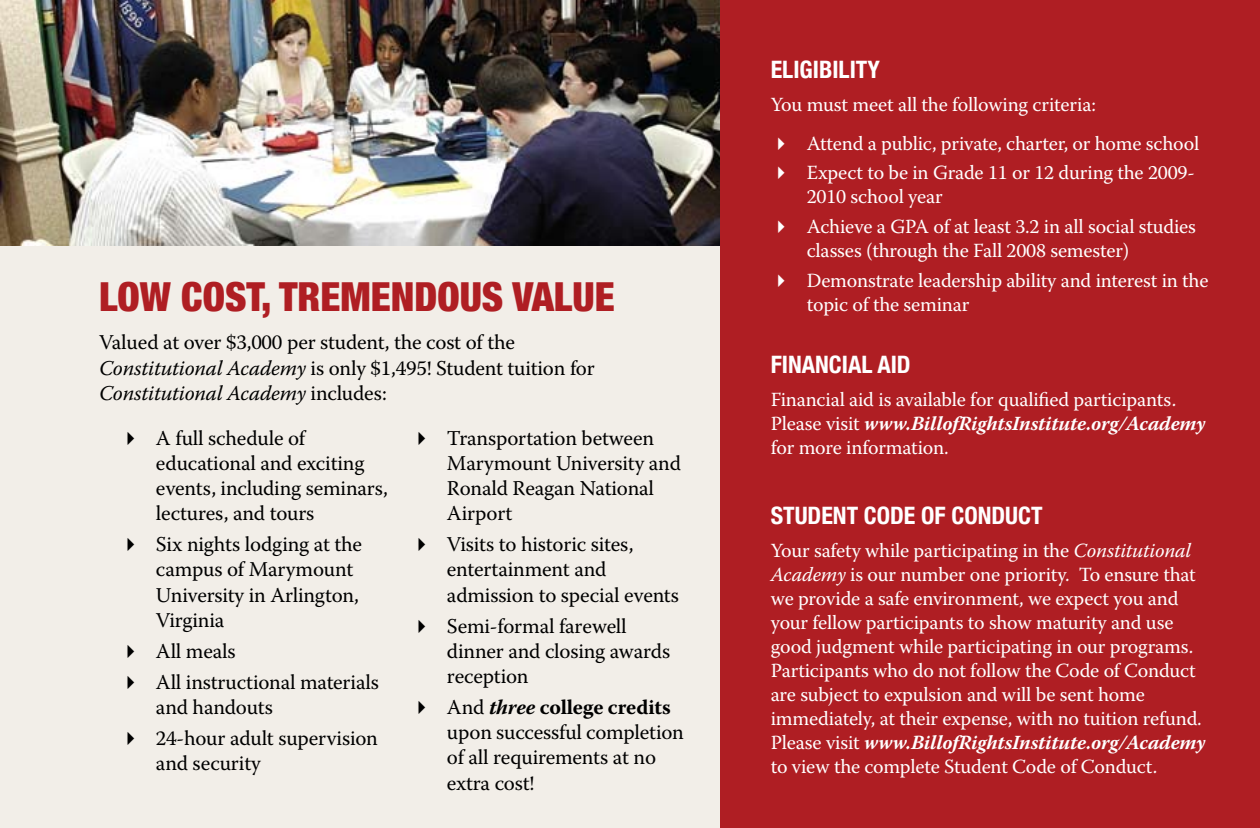
<style>
.page{position:relative;width:1260px;height:828px;background:#f2eee8}
.page>*{position:absolute;margin:0;border:0;box-sizing:border-box;transform-origin:0 0}
.t1{font:900 condensed 40px "Helvetica Neue";color:#af1e23}
.t2{font:700 condensed 24px "Helvetica Neue";color:#fff}
.t3{font:21px/25.2px "Warnock Pro";letter-spacing:-.01em;color:#000}
.t4{font:20px/24px "Warnock Pro";letter-spacing:-.01em;color:#fff}
.s1{font-style:italic}
.s2{font-weight:700;font-style:italic}
.s3{font-weight:700}
</style>
<div class="page">
<img style="left:0;top:0;width:720px;height:245px">
<div style="left:720px;top:0;width:540px;height:828px;background:#af1e23"></div>
<h1 class="t1" style="left:99px;top:272px;width:517px">LOW COST, TREMENDOUS VALUE</h1>
<p class="t3" style="left:99px;top:330px;width:497px">Valued at over $3,000 per student, the cost of the<br><span class="s1">Constitutional Academy</span> is only $1,495! Student tuition for<br><span class="s1">Constitutional Academy</span> includes:</p>
<p class="t3" style="left:156px;top:425px;width:233px">A full schedule of educational and exciting events, including seminars, lectures, and tours</p>
<p class="t3" style="left:156px;top:531px;width:208px">Six nights lodging at the campus of Marymount<br>University in Arlington,<br>Virginia</p>
<p class="t3" style="left:156px;top:635px;width:225px;line-height:31px">All meals<br>All instructional materials</p>
<p class="t3" style="left:156px;top:691px;width:223px;line-height:31px">and handouts<br>24-hour adult supervision</p>
<p class="t3" style="left:156px;top:750px;width:106px">and security</p>
<p class="t3" style="left:447px;top:425px;width:236px">Transportation between<br>Marymount University and<br>Ronald Reagan National<br>Airport</p>
<p class="t3" style="left:447px;top:531px;width:234px">Visits to historic sites, entertainment and admission to special events</p>
<p class="t3" style="left:447px;top:613px;width:225px">Semi-formal farewell dinner and closing awards reception</p>
<p class="t3" style="left:447px;top:694px;width:239px">And <span class="s2">three</span> <span class="s3">college credits </span>upon successful completion of all requirements at no extra cost!</p>
<p class="t2" style="left:771px;top:55px;width:111px">ELIGI BILITY</p>
<p class="t4" style="left:807px;top:85px;width:394px;line-height:38.4px;text-indent:-36px">You must meet all the following criteria:<br>Attend a public, private, charter, or home school</p>
<p class="t4" style="left:807px;top:161px;width:389px">Expect to be in Grade 11 or 12 during the 2009-<br>2010 school year</p>
<p class="t4" style="left:807px;top:214px;width:391px">Achieve a GPA of at least 3.2 in all social studies classes (through the Fall 2008 semester)</p>
<p class="t4" style="left:807px;top:268px;width:403px">Demonstrate leadership ability and interest in the topic of the seminar</p>
<p class="t2" style="left:771px;top:349px;width:141px">FINANCIAL AI D</p>
<p class="t4" style="left:771px;top:387px;width:436px">Financial aid is available for qualified participants.<br>Please visit <span class="s2">www.BillofRightsInstitute.org/Academy </span>for more information.</p>
<p class="t2" style="left:771px;top:501px;width:273px">STUDENT CODE OF CONDUCT</p>
<p class="t4" style="left:771px;top:538px;width:436px">Your safety while participating in the <span class="s1">Constitutional Academy</span> is our number one priority. To ensure that we provide a safe environment, we expect you and your fellow participants to show maturity and use good judgment while participating in our programs.<br>Participants who do not follow the Code of Conduct are subject to expulsion and will be sent home immediately, at their expense, with no tuition refund.<br>Please visit <span class="s2">www.BillofRightsInstitute.org/Academy </span>to view the complete Student Code of Conduct.</p>
</div>
